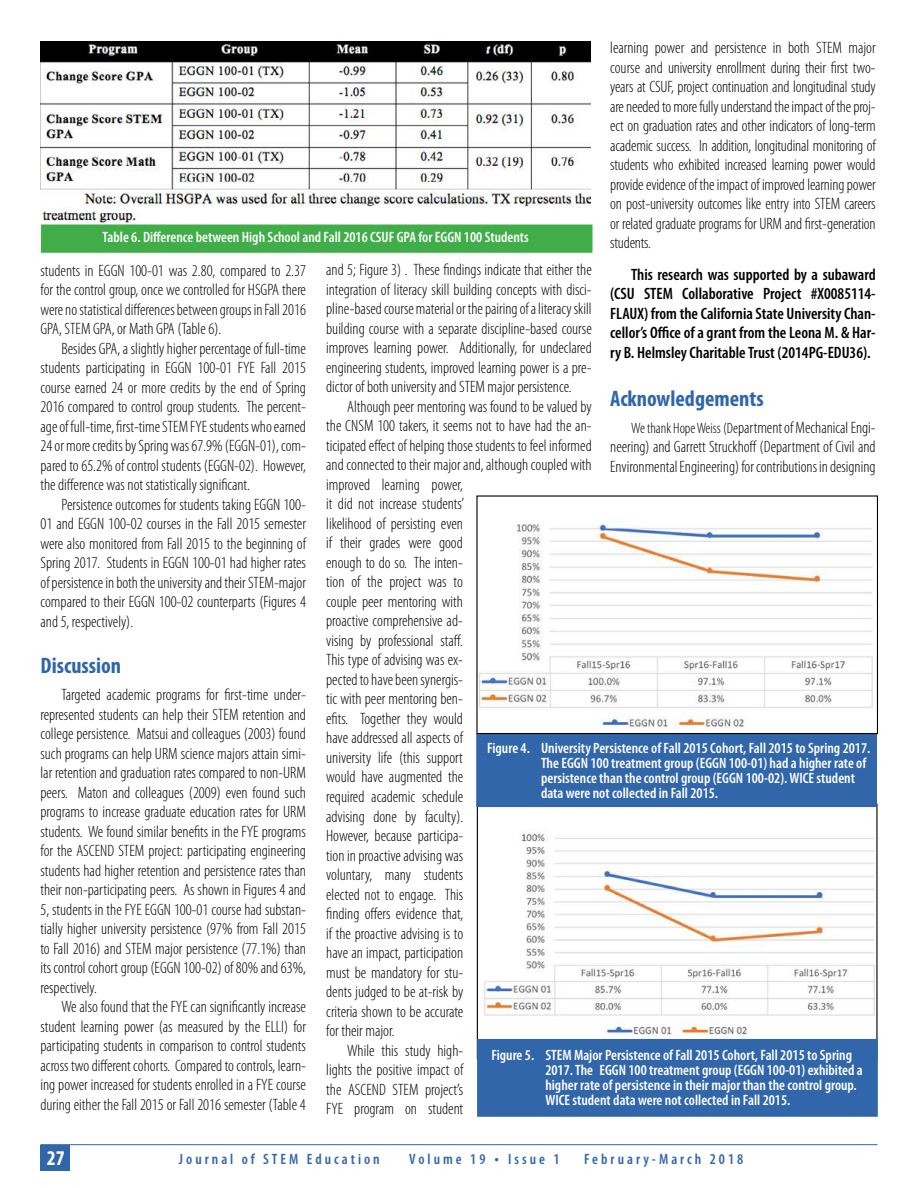
<style>
.page{position:relative;width:918px;height:1188px;background:#fff}
.page>*{position:absolute;margin:0;border:0;box-sizing:border-box;transform-origin:0 0}
.t1{font:700 condensed 22.5px "Myriad Pro";color:#3166aa}
.t2{font:700 condensed 21px "Myriad Pro";color:#fff}
.t3{font:300 condensed 16.5px/19.5px "Myriad Pro";color:#000;text-align:justify}
.t4{font:600 condensed 16.5px/19.5px "Myriad Pro";color:#000;text-align:justify}
.t5{font:600 condensed 15px/15px "Myriad Pro";color:#fff}
.t6{font:600 condensed 15px "Myriad Pro";letter-spacing:.2em;color:#3166aa}
.s1{font-size:15px}
.s2{font-size:16.5px}
</style>
<div class="page">
<hr style="left:40px;top:1144px;width:838px;height:1px;background:#3166aa">
<div style="left:40px;top:1145px;width:30px;height:26px;background:#3166aa"></div>
<img style="left:483px;top:833px;width:392px;height:206px">
<img style="left:41px;top:41px;width:550px;height:184px">
<div style="left:41px;top:225px;width:551px;height:28px;background:#41ad49;border:1px solid #41ad49"></div>
<div style="left:476px;top:731px;width:401px;height:76px;background:#3166aa"></div>
<div style="left:477px;top:1039px;width:401px;height:78px;background:#3166aa;border:1px solid #3166aa"></div>
<img style="left:478px;top:520px;width:398px;height:212px">
<div style="left:476px;top:495px;width:402px;height:239px;border:1px solid #000"></div>
<p class="t3" style="left:610px;top:38px;width:267px">learning power and persistence in both STEM major course and university enrollment during their first two&shy;years at CSUF, project continuation and longitudinal study are needed to more fully understand the impact of the proj&shy;ect on graduation rates and other indicators of long-term academic success. In addition, longitudinal monitoring of students who exhibited increased learning power would provide evidence of the impact of improved learning power on post-university outcomes like entry into STEM careers or related graduate programs for URM and first-generation students.</p>
<p class="t4" style="left:610px;top:264px;width:267px;text-indent:21px">This research was supported by a subaward (CSU STEM Collaborative Project #X0085114- FLAUX) from the California State University Chan&shy;cellor’s Office of a grant from the Leona M. &amp; Har&shy;ry B. Helmsley Charitable Trust (2014PG-EDU36).</p>
<h1 class="t1" style="left:610px;top:384px;width:155px">Acknowledgements</h1>
<p class="t3" style="left:610px;top:418px;width:267px;text-indent:21px"><span class="s1">We thank Hope Weiss (De</span>partment of Mechanical Engi&shy;neering) and Garrett Struckhoff (Department of Civil and Environmental Engineering) for contributions in designing</p>
<p class="t5" style="left:103px;top:230px;width:428px">Table 6. Difference between High School and Fall 2016 CSUF GPA for EGGN 100 Students</p>
<p class="t3" style="left:326px;top:260px;width:267px">and 5; Figure 3) . These findings indicate that either the integration of literacy skill building concepts with disci&shy;pline-based course material or the pairing of a literacy skill building course with a separate discipline-based course improves learning power. Additionally, for undeclared engineering students, improved learning power is a pre&shy;dictor of both university and STEM major persistence.</p>
<p class="t3" style="left:347px;top:397px;width:246px">Although peer mentoring was found to be valued by</p>
<p class="t3" style="left:326px;top:416px;width:267px">the CNSM 100 takers, it seems not to have had the an-</p>
<p class="t3" style="left:326px;top:436px;width:267px">ticipated effect of helping those students to feel informed</p>
<p class="t3" style="left:326px;top:455px;width:267px">and connected to their major and, although coupled with</p>
<p class="t3" style="left:326px;top:475px;width:138px">improved learning power,</p>
<p class="t3" style="left:326px;top:494px;width:140px">it did not increase students’</p>
<p class="t3" style="left:326px;top:514px;width:138px">likelihood of persisting even</p>
<p class="t3" style="left:326px;top:533px;width:138px">if their grades were good</p>
<p class="t3" style="left:326px;top:553px;width:138px">enough to do so. The inten-</p>
<p class="t3" style="left:326px;top:572px;width:138px">tion of the project was to</p>
<p class="t3" style="left:326px;top:592px;width:138px">couple peer mentoring with</p>
<p class="t3" style="left:326px;top:611px;width:138px">proactive comprehensive ad-</p>
<p class="t3" style="left:326px;top:631px;width:138px">vising by professional staff.</p>
<p class="t3" style="left:326px;top:650px;width:138px">This type of advising was ex-</p>
<p class="t3" style="left:326px;top:670px;width:138px">pected to have been synergis-</p>
<p class="t3" style="left:326px;top:689px;width:138px">tic with peer mentoring ben-</p>
<p class="t3" style="left:326px;top:709px;width:138px">efits. Together they would</p>
<p class="t3" style="left:326px;top:728px;width:138px">have addressed all aspects of</p>
<p class="t3" style="left:326px;top:748px;width:138px">university life (this support</p>
<p class="t3" style="left:326px;top:767px;width:139px">would have augmented the</p>
<p class="t3" style="left:326px;top:787px;width:139px">required academic schedule</p>
<p class="t3" style="left:326px;top:806px;width:139px">advising done by faculty).</p>
<p class="t3" style="left:326px;top:826px;width:139px">However, because participa-</p>
<p class="t3" style="left:326px;top:845px;width:139px">tion in proactive advising was</p>
<p class="t3" style="left:326px;top:865px;width:139px">voluntary, many students</p>
<p class="t3" style="left:326px;top:884px;width:139px">elected not to engage. This</p>
<p class="t3" style="left:326px;top:904px;width:139px">finding offers evidence that,</p>
<p class="t3" style="left:326px;top:923px;width:139px">if the proactive advising is to</p>
<p class="t3" style="left:326px;top:943px;width:139px">have an impact, participation</p>
<p class="t3" style="left:326px;top:962px;width:139px">must be mandatory for stu-</p>
<p class="t3" style="left:326px;top:982px;width:139px">dents judged to be at-risk by</p>
<p class="t3" style="left:326px;top:1001px;width:139px">criteria shown to be accurate</p>
<p class="t3" style="left:326px;top:1021px;width:70px">for their major.</p>
<p class="t3" style="left:347px;top:1040px;width:118px">While this study high-</p>
<p class="t3" style="left:326px;top:1060px;width:139px">lights the positive impact of</p>
<p class="t3" style="left:326px;top:1079px;width:139px">the ASCEND STEM project’s</p>
<p class="t3" style="left:326px;top:1099px;width:139px">FYE program on student</p>
<p class="t3" style="left:40px;top:261px;width:267px">students in EGGN 100-01 was 2.80, compared to 2.37 for the control group, once we controlled for HSGPA there were no statistical differences between groups in Fall 2016<br>GPA, STEM GPA, or Math GPA (Table 6).</p>
<p class="t3" style="left:40px;top:339px;width:267px;text-indent:21px">Besides GPA, a slightly higher percentage of full-time students participating in EGGN 100-01 FYE Fall 2015 course earned 24 or more credits by the end of Spring 2016 compared to control group students. The percent&shy;age of full-time, first-time STEM FYE students who earned 24 or more credits by Spring was 67.9% (EGGN-01), com&shy;pared to 65.2% of control students (EGGN-02). However, the difference was not statistically significant.</p>
<p class="t3" style="left:40px;top:495px;width:267px;text-indent:21px">Persistence outcomes for students taking EGGN 100- 01 and EGGN 100-02 courses in the Fall 2015 semester were also monitored from Fall 2015 to the beginning of Spring 2017. Students in EGGN 100-01 had higher rates of persistence in both the university and their STEM-major compared to their EGGN 100-02 counterparts (Figures 4 and 5, respectively).</p>
<h1 class="t1" style="left:40px;top:652px;width:82px">Discussion</h1>
<p class="t3" style="left:40px;top:685px;width:267px;text-indent:21px">Targeted academic programs for first-time under&shy;represented students can help their STEM retention and college persistence. Matsui and colleagues (2003) found such programs can help URM science majors attain simi&shy;lar retention and graduation rates compared to non-URM peers. Maton and colleagues (2009) even found such programs to increase graduate education rates for URM students. We found similar benefits in the FYE programs for the ASCEND STEM project: participating engineering students had higher retention and persistence rates than their non-participating peers. As shown in Figures 4 and 5, students in the FYE EGGN 100-01 course had substan&shy;tially higher university persistence (97% from Fall 2015 to Fall 2016) and STEM major persistence (77.1%) than its control cohort group (EGGN 100-02) of 80% and 63%, respectively.</p>
<p class="t3" style="left:40px;top:997px;width:267px;text-indent:21px">We also found that the FYE can significantly increase student learning power (as measured by the ELLI) for participating students in comparison to control students across two different cohorts. Compared to controls, learn&shy;ing power increased for students enrolled in a FYE course during either the Fall 2015 or Fall 2016 semester (Table 4</p>
<p class="t5" style="left:541px;top:740px;width:331px;text-indent:-54px">Figure 4. University Persistence of Fall 2015 Cohort, Fall 2015 to Spring 2017.<br>The EGGN 100 treatment group (EGGN 100-01) had a higher rate of persistence than the control group (EGGN 100-02). WICE student data were not collected in Fall 2015.</p>
<p class="t5" style="left:545px;top:1047px;width:319px;text-indent:-54px">Figure 5. STEM Major Persistence of Fall 2015 Cohort, Fall 2015 to Spring 2017. The EGGN 100 treatment group (EGGN 100-01) exhibited a higher rate of persistence in their major than the control group.<br>WICE student data were not collected in Fall 2015.</p>
<p class="t2" style="left:47px;top:1145px;width:19px">27</p>
<p class="t6" style="left:179px;top:1150px;width:202px">Journal of STEM Education</p>
<p class="t6" style="left:409px;top:1150px;width:152px">Volume 19 <span class="s2">•</span> Issue 1</p>
<p class="t6" style="left:584px;top:1150px;width:161px">February-March 2018</p>
</div>
